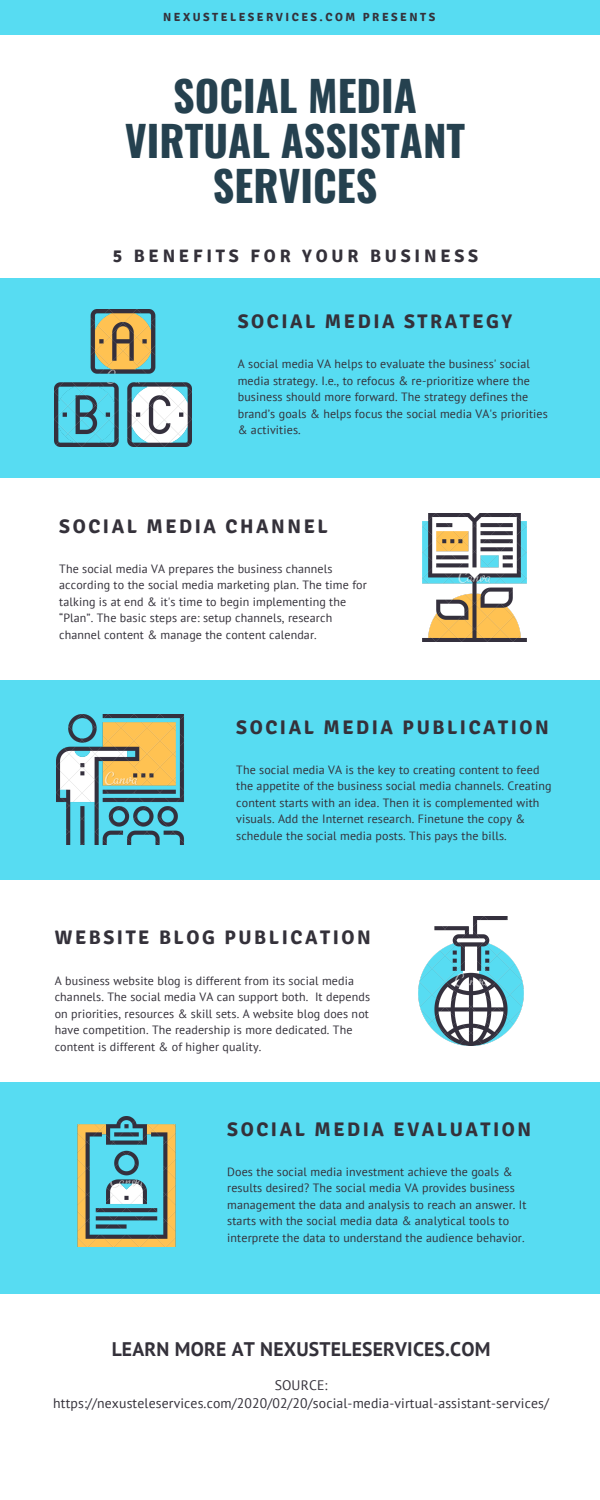
<style>
.page{position:relative;width:600px;height:1500px;background:#57dcf2}
.page>*{position:absolute;margin:0;border:0;box-sizing:border-box;transform-origin:0 0}
.t1{font:700 42px/45px "Oswald";color:#25414f;text-align:center}
.t2{font:700 19.7px "Signika";letter-spacing:.13em;color:#34313a}
.t3{font:700 19.7px "PT Sans";letter-spacing:.01em;color:#34313a}
.t4{font:700 18px "Signika";letter-spacing:.21em;color:#34313a}
.t5{font:13.8px/18.8px "PT Sans";letter-spacing:.01em;color:#34313a;text-align:center}
.t6{font:12px/16.5px "PT Sans";letter-spacing:.01em;color:#34313a}
.t7{font:700 11.8px "Signika";letter-spacing:.21em;color:#34313a}
</style>
<div class="page">
<div style="left:0;top:32px;width:600px;height:246px;background:#fff"></div>
<div style="left:0;top:0;width:600px;height:34px;background:#57dcf2"></div>
<div style="left:0;top:1294px;width:600px;height:206px;background:#fff"></div>
<img style="left:54px;top:309px;width:138px;height:138px">
<div style="left:0;top:478px;width:600px;height:202px;background:#fff"></div>
<img style="left:422px;top:514px;width:105px;height:128px">
<img style="left:56px;top:715px;width:128px;height:129px">
<div style="left:0;top:880px;width:600px;height:202px;background:#fff"></div>
<img style="left:418px;top:916px;width:106px;height:130px">
<img style="left:77px;top:1117px;width:99px;height:129px">
<p class="t7" style="left:163px;top:10px;width:274px">NEXUSTELESERVICES.COM PRESENTS</p>
<h1 class="t1" style="left:125px;top:72px;width:342px">SOCIAL MEDIA<br>VIRTUAL ASSISTANT<br>SERVICES</h1>
<h3 class="t4" style="left:113px;top:245px;width:367px">5 BENEFITS FOR YOUR BUSINESS</h3>
<h2 class="t2" style="left:238px;top:309px;width:276px">SOCIAL MEDIA STRATEGY</h2>
<p class="t6" style="left:238px;top:355px;width:312px">A social media VA helps to evaluate the business' social media strategy. I.e., to refocus &amp; re-prioritize where the business should more forward. The strategy defines the brand’s goals &amp; helps focus the social media VA's priorities &amp; activities.</p>
<h2 class="t2" style="left:59px;top:514px;width:270px">SOCIAL MEDIA CHANNEL</h2>
<p class="t6" style="left:59px;top:560px;width:309px">The social media VA prepares the business channels according to the social media marketing plan. The time for talking is at end &amp; it's time to begin implementing the “Plan”. The basic steps are: setup channels, research channel content &amp; manage the content calendar.</p>
<h2 class="t2" style="left:236px;top:715px;width:314px">SOCIAL MEDIA PUBLICATION</h2>
<p class="t6" style="left:236px;top:761px;width:317px">The social media VA is the key to creating content to feed the appetite of the business social media channels. Creating content starts with an idea. Then it is complemented with visuals. Add the Internet research. Finetune the copy &amp; schedule the social media posts. This pays the bills.</p>
<h2 class="t2" style="left:55px;top:926px;width:318px">WEBSITE BLOG PUBLICATION</h2>
<p class="t6" style="left:55px;top:972px;width:317px">A business website blog is different from its social media channels. The social media VA can support both. It depends on priorities, resources &amp; skill sets. A website blog does not have competition. The readership is more dedicated. The content is different &amp; of higher quality.</p>
<h2 class="t2" style="left:227px;top:1117px;width:306px">SOCIAL MEDIA EVALUATION</h2>
<p class="t6" style="left:227px;top:1163px;width:301px">Does the social media investment achieve the goals &amp; results desired? The social media VA provides business management the data and analysis to reach an answer. It starts with the social media data &amp; analytical tools to interprete the data to understand the audience behavior.</p>
<h2 class="t3" style="left:112px;top:1336px;width:380px">LEARN MORE AT NEXUSTELESERVICES.COM</h2>
<p class="t5" style="left:53px;top:1375px;width:497px">SOURCE: https://nexusteleservices.com/2020/02/20/social-media-virtual-assistant-services/</p>
</div>
